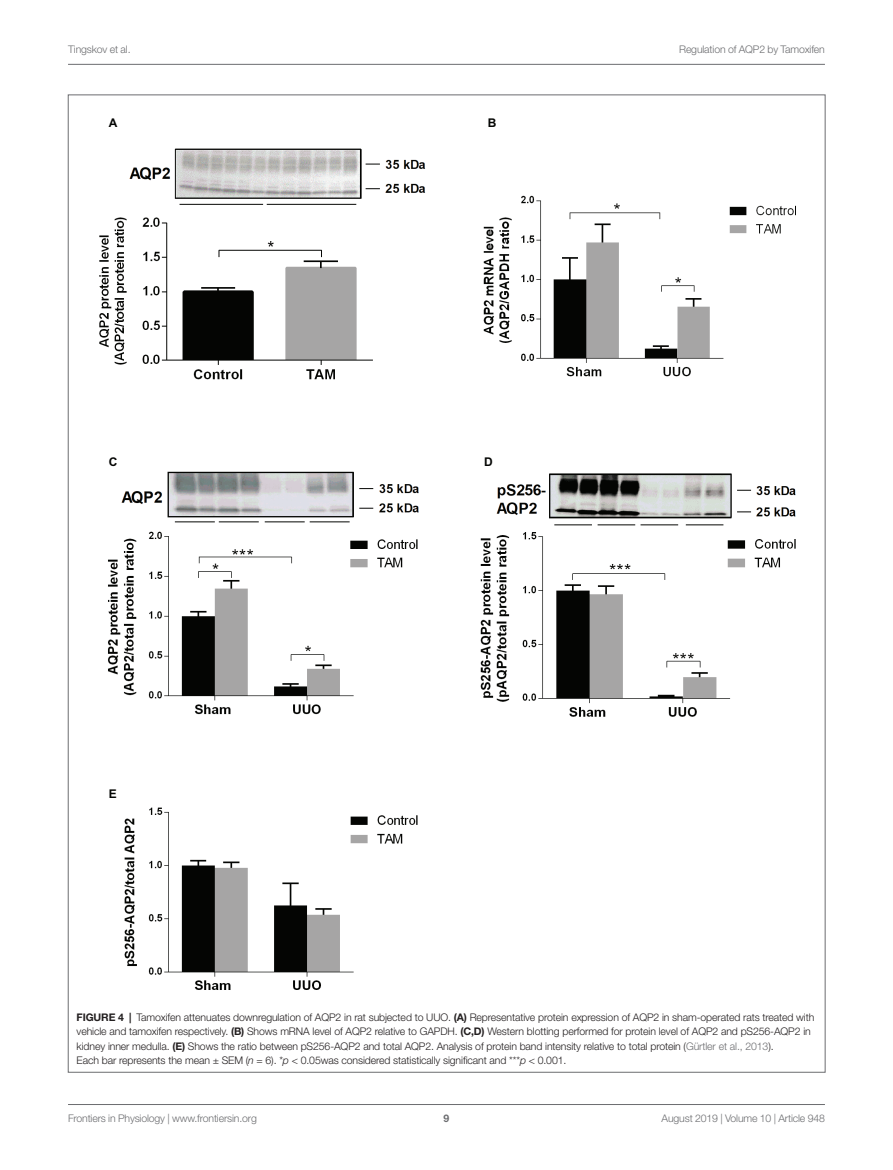
<style>
.page{position:relative;width:893px;height:1170px;background:#fff}
.page>*{position:absolute;margin:0;border:0;box-sizing:border-box;transform-origin:0 0}
.t1{font:700 12px "Arial";color:#040503}
.FIG_LEG{font:300 10.5px/14.2px "Helvetica Neue LT Std";letter-spacing:-.01em;color:#231f20}
.t2{font:300 10.5px "Helvetica Neue LT Std";letter-spacing:-.015em;color:#6c6d70}
.t3{font:700 10.5px "Helvetica Neue LT Std";color:#6c6d70}
.s1{font-weight:700}
.s2{color:#6c6d70}
.s3{font-style:italic}
</style>
<div class="page">
<hr style="left:68px;top:64px;width:757px;height:1px;background:#6c6d70">
<hr style="left:68px;top:1104px;width:757px;height:1px;background:#6c6d70">
<img style="left:99px;top:148px;width:697px;height:842px">
<p class="t2" style="left:68px;top:42px;width:64px">Tingskov et al.</p>
<p class="t2" style="left:679px;top:42px;width:147px">Regulation of AQP2 by Tamoxifen</p>
<p class="t1" style="left:109px;top:115px;width:10px">A</p>
<p class="t1" style="left:109px;top:454px;width:10px">C</p>
<p class="t1" style="left:109px;top:785px;width:10px">E</p>
<p class="t1" style="left:488px;top:115px;width:10px">B</p>
<p class="t1" style="left:484px;top:454px;width:10px">D</p>
<p class="FIG_LEG" style="left:77px;top:1009px;width:739px"><span class="s1">FIGURE 4 |</span> Tamoxifen attenuates downregulation of AQP2 in rat subjected to UUO. <span class="s1">(A)</span> Representative protein expression of AQP2 in sham-operated rats treated with vehicle and tamoxifen respectively. <span class="s1">(B)</span> Shows mRNA level of AQP2 relative to GAPDH. <span class="s1">(C,D)</span> Western blotting performed for protein level of AQP2 and pS256-AQP2 in kidney inner medulla. <span class="s1">(E)</span> Shows the ratio between pS256-AQP2 and total AQP2. Analysis of protein band intensity relative to total protein (<span class="s2">Gürtler et al., 2013</span>).<br>Each bar represents the mean ± SEM (<span class="s3">n</span> = 6). *<span class="s3">p</span> &lt; 0.05was considered statistically significant and ***<span class="s3">p</span> &lt; 0.001.</p>
<p class="t2" style="left:68px;top:1111px;width:190px">Frontiers in Physiology | www.frontiersin.org</p>
<p class="t3" style="left:444px;top:1111px;width:7px">9</p>
<p class="t2" style="left:662px;top:1111px;width:165px">August 2019 | Volume 10 | Article 948</p>
</div>
